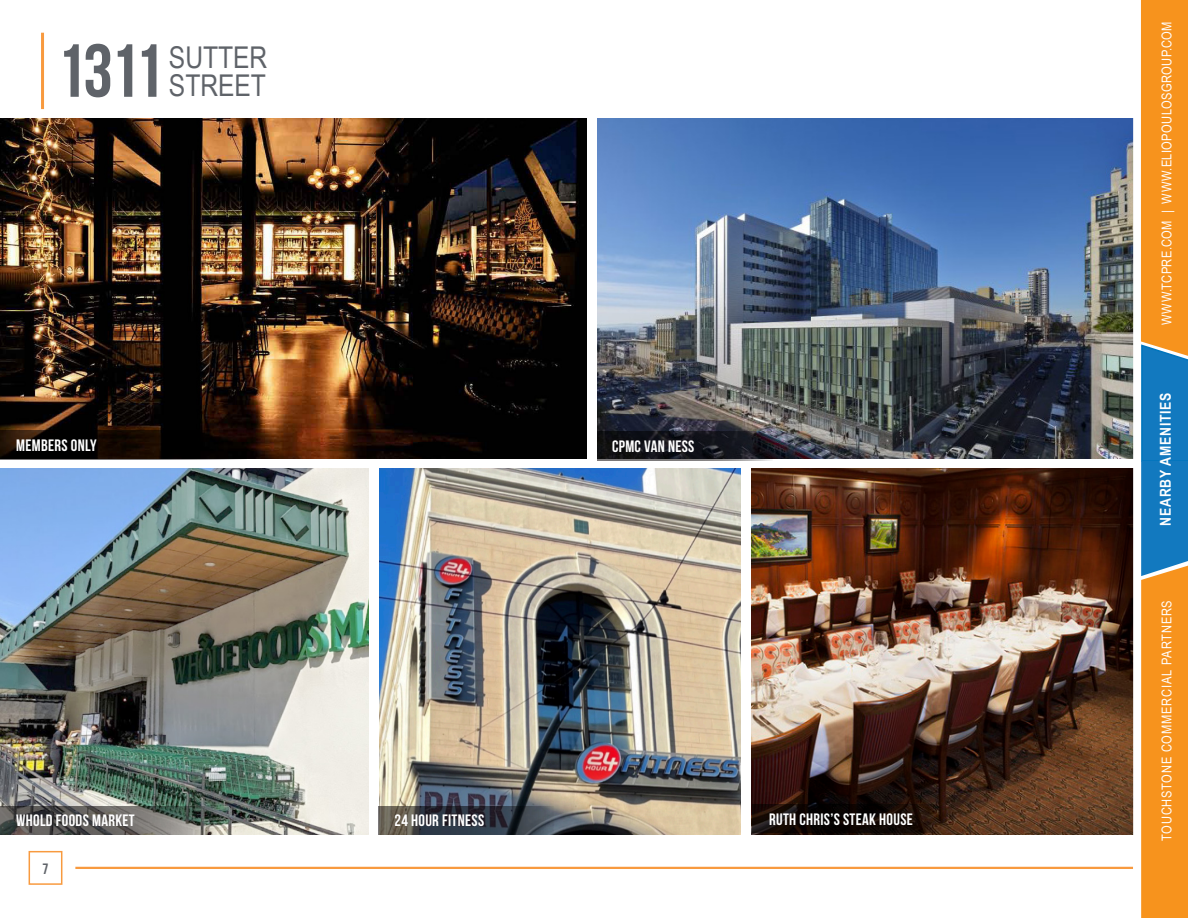
<style>
.page{position:relative;width:1188px;height:918px;background:#fff}
.page>*{position:absolute;margin:0;border:0;box-sizing:border-box;transform-origin:0 0}
.t1{font:700 75px "Bebas Neue";color:#5f6369}
.t2{font:30px/28.5px "Arial Narrow";color:#5f6369}
.Body{font:700 16.5px "Bebas Neue";letter-spacing:.02em;color:#fff}
.Body-2{font:700 15px "Arial Narrow";letter-spacing:.05em;color:#fff}
.t3{font:700 15px "Bebas Neue";color:#5f6369}
.t4{font:13.5px "Arial Narrow";letter-spacing:.03em;color:#fff}
.t5{font:13.5px "Arial Narrow";letter-spacing:.05em;color:#fff}
</style>
<div class="page">
<div style="left:29px;top:851px;width:33px;height:34px;border:2px solid #f89a3f"></div>
<hr style="left:75px;top:867px;width:1058px;height:2px;background:#f89a3f">
<svg style="left:1141px;top:0;width:47px;height:918px;background:#c18d45"></svg>
<hr style="left:41px;top:33px;width:3px;height:76px;background:#f89a3f">
<img style="left:0;top:119px;width:586px;height:340px">
<img style="left:0;top:469px;width:369px;height:365px">
<img style="left:380px;top:469px;width:361px;height:365px">
<img style="left:752px;top:469px;width:381px;height:365px">
<img style="left:597px;top:119px;width:536px;height:340px">
<svg style="left:0;top:806px;width:217px;height:28px;background:#5d5e5b"></svg>
<svg style="left:597px;top:431px;width:176px;height:29px;background:#191a20"></svg>
<svg style="left:378px;top:806px;width:176px;height:28px;background:#3c3f45"></svg>
<svg style="left:0;top:430px;width:246px;height:30px;background:#100a06"></svg>
<svg style="left:752px;top:805px;width:192px;height:28px;background:#150b07"></svg>
<h1 class="t1" style="left:56px;top:30px;width:109px">1311</h1>
<h2 class="t2" style="left:169px;top:42px;width:100px">SUTTER<br>STREET</h2>
<p class="Body" style="left:16px;top:436px;width:82px">MEMBERS ONLY</p>
<p class="Body" style="left:612px;top:437px;width:84px">CPMC VAN NESS</p>
<p class="Body" style="left:16px;top:811px;width:120px">WHOLD FOODS MARKET</p>
<p class="t3" style="left:43px;top:860px;width:7px">7</p>
<p class="Body" style="left:394px;top:811px;width:91px">24 HOUR FITNESS</p>
<p class="Body" style="left:769px;top:810px;width:145px">RUTH CHRIS’S STEAK HOUSE</p>
<p class="t4" style="left:1157px;top:325px;width:305px;rotate:-90deg">WWW.TCPRE.COM | WWW.ELIOPOULOSGROUP.COM</p>
<p class="Body-2" style="left:1154px;top:526px;width:134px;rotate:-90deg">NEARBY AMENITIES</p>
<p class="t5" style="left:1157px;top:841px;width:242px;rotate:-90deg">TOUCHSTONE COMMERCIAL PARTNERS</p>
</div>
